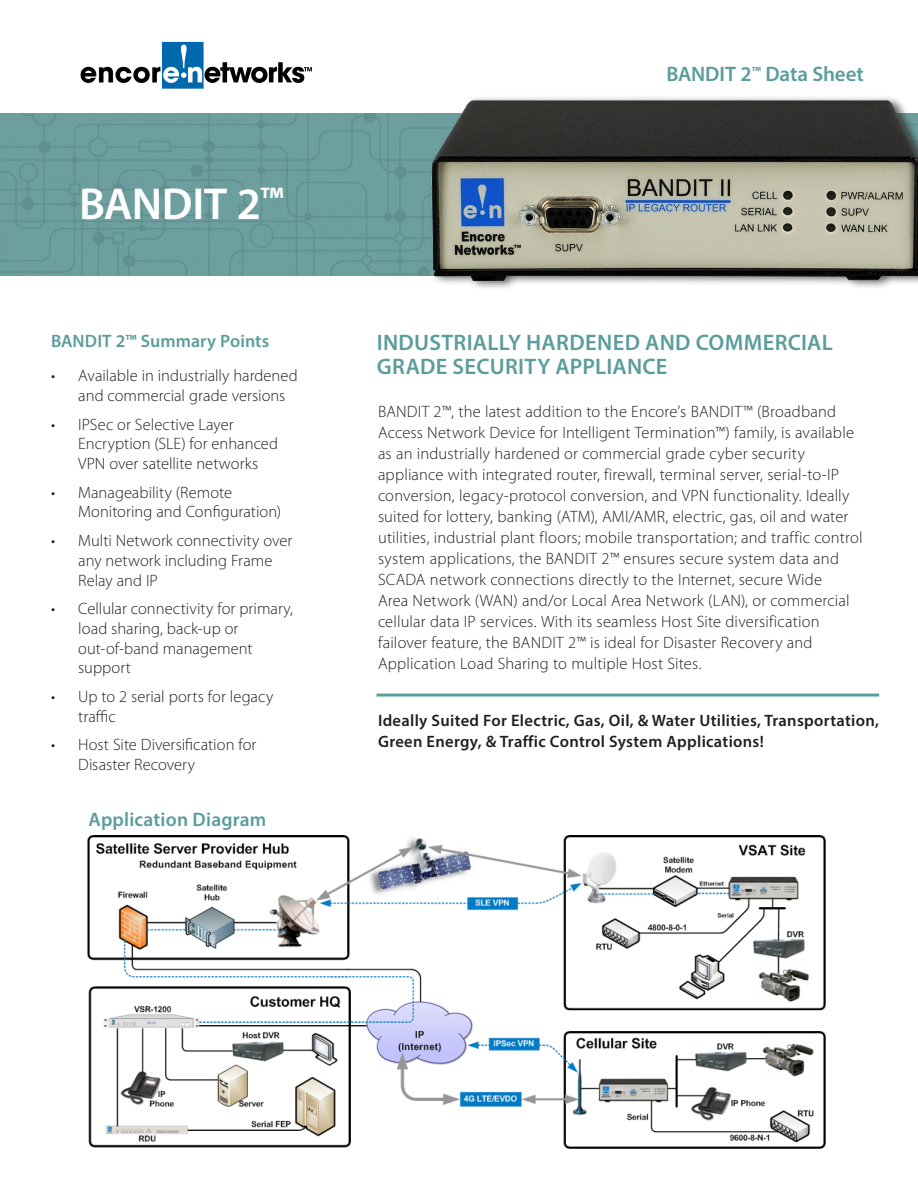
<style>
.page{position:relative;width:918px;height:1188px;background:#fff}
.page>*{position:absolute;margin:0;border:0;box-sizing:border-box;transform-origin:0 0}
.t1{font:600 45px "Myriad Pro";letter-spacing:-.01em;color:#fff}
.t2{font:600 22.5px/24px "Myriad Pro";letter-spacing:.015em;color:#5b9d9c}
.t3{font:600 21px "Myriad Pro";letter-spacing:-.005em;color:#5b9d9c}
.t4{font:600 19.5px "Myriad Pro";letter-spacing:.01em;color:#5b9d9c}
.t5{font:600 18px "Myriad Pro";letter-spacing:.005em;color:#5b9d9c}
.t6{font:300 16.5px/21px "Myriad Pro";letter-spacing:.01em;color:#231f20}
.t7{font:600 16.5px/21px "Myriad Pro";letter-spacing:.02em;color:#231f20}
.s1{font-size:37.5px}
</style>
<div class="page">
<img style="left:0;top:113px;width:406px;height:162px">
<img style="left:80px;top:41px;width:232px;height:48px">
<img style="left:406px;top:97px;width:512px;height:191px">
<hr style="left:376px;top:694px;width:503px;height:3px;background:#5b9d9c">
<img style="left:88px;top:835px;width:737px;height:314px">
<h1 class="t1" style="left:79px;top:176px;width:206px">BANDIT 2<span class="s1">™</span></h1>
<p class="t5" style="left:51px;top:329px;width:220px">BANDIT 2™ Summary Points</p>
<p class="t6" style="left:78px;top:366px;width:221px;line-height:19.8px;text-indent:-27px">• Available in industrially hardened and commercial grade versions</p>
<p class="t6" style="left:78px;top:414px;width:201px;line-height:19.8px;text-indent:-27px">• IPSec or Selective Layer<br>Encryption (SLE) for enhanced<br>VPN over satellite networks</p>
<p class="t6" style="left:78px;top:482px;width:204px;line-height:19.8px;text-indent:-27px">• Manageability (Remote<br>Monitoring and Configuration)</p>
<p class="t6" style="left:78px;top:530px;width:216px;line-height:19.8px;text-indent:-27px">• Multi Network connectivity over any network including Frame<br>Relay and IP</p>
<p class="t6" style="left:78px;top:598px;width:216px;line-height:19.8px;text-indent:-27px">• Cellular connectivity for primary, load sharing, back-up or out-of-band management support</p>
<p class="t6" style="left:78px;top:686px;width:197px;line-height:19.8px;text-indent:-27px">• Up to 2 serial ports for legacy traffic</p>
<p class="t6" style="left:78px;top:734px;width:180px;line-height:19.8px;text-indent:-27px">• Host Site Diversification for<br>Disaster Recovery</p>
<p class="t4" style="left:89px;top:807px;width:179px">Application Diagram</p>
<p class="t3" style="left:666px;top:61px;width:199px">BANDIT 2<sup>™</sup> Data Sheet</p>
<h2 class="t2" style="left:377px;top:330px;width:458px">INDUSTRIALLY HARDENED AND COMMERCIAL<br>GRADE SECURITY APPLIANCE</h2>
<p class="t6" style="left:378px;top:401px;width:486px">BANDIT 2™, the latest addition to the Encore’s BANDIT™ (Broadband Access Network Device for Intelligent Termination™) family, is available as an industrially hardened or commercial grade cyber security appliance with integrated router, firewall, terminal server, serial-to-IP conversion, legacy-protocol conversion, and VPN functionality. Ideally suited for lottery, banking (ATM), AMI/AMR, electric, gas, oil and water utilities, industrial plant floors; mobile transportation; and traffic control system applications, the BANDIT 2™ ensures secure system data and SCADA network connections directly to the Internet, secure Wide<br>Area Network (WAN) and/or Local Area Network (LAN), or commercial cellular data IP services. With its seamless Host Site diversification failover feature, the BANDIT 2™ is ideal for Disaster Recovery and Application Load Sharing to multiple Host Sites.</p>
<p class="t7" style="left:378px;top:710px;width:503px">Ideally Suited For Electric, Gas, Oil, &amp; Water Utilities, Transportation,<br>Green Energy, &amp; Traffic Control System Applications!</p>
</div>
